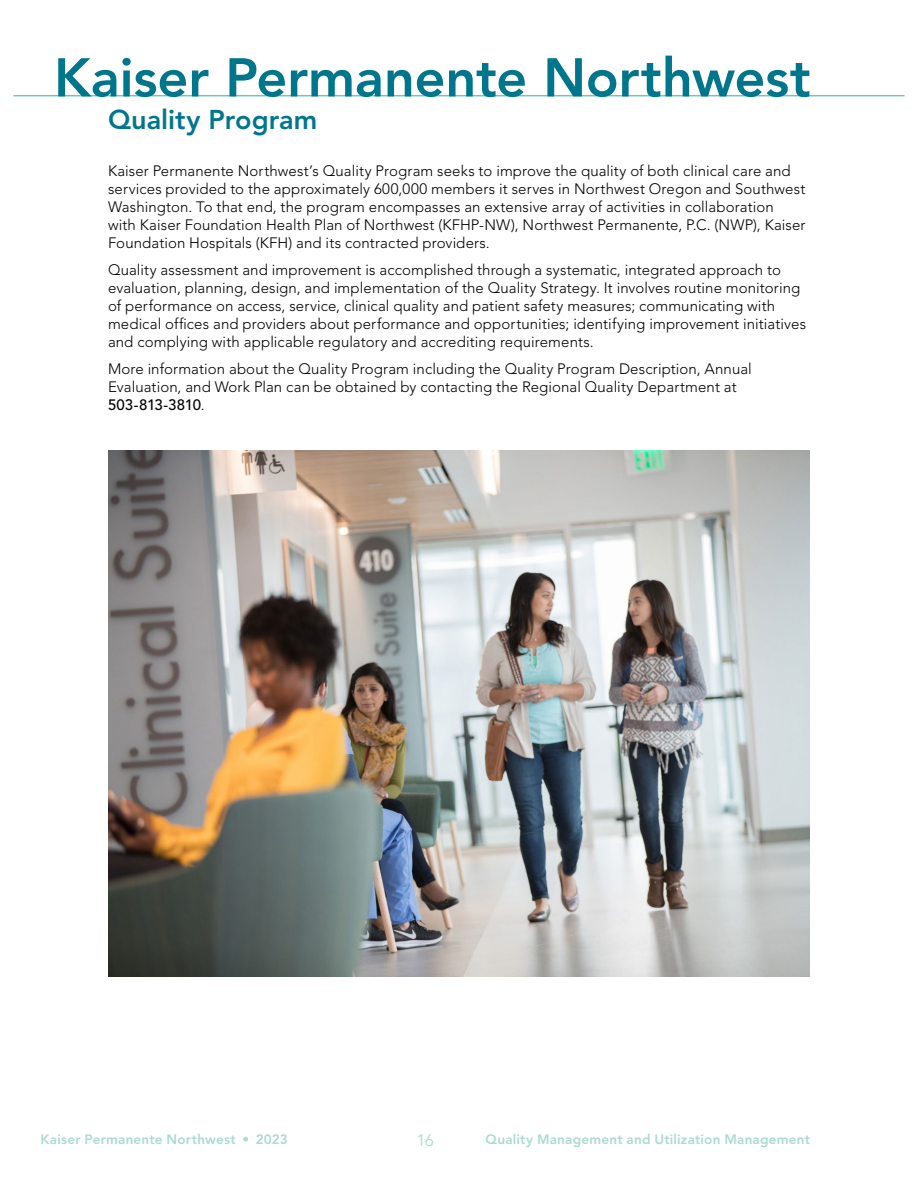
<style>
.page{position:relative;width:918px;height:1188px;background:#fff}
.page>*{position:absolute;margin:0;border:0;box-sizing:border-box;transform-origin:0 0}
.H1_-_Page_Header{font:800 54px "Avenir LT Std";letter-spacing:-.005em;color:#00768c}
.H1_-_Page_Header-2{font:800 27px "Avenir LT Std";color:#00768c}
.t1{font:16.5px "Avenir LT Std";color:#aadbd0}
.body_10{font:300 15px/18px "Avenir LT Std";letter-spacing:.005em;color:#000}
.t2{font:800 13.5px "Avenir LT Std";letter-spacing:.015em;color:#aadbd0}
.s1{font-weight:500}
</style>
<div class="page">
<hr style="left:14px;top:95px;width:890px;height:1px;background:#6fc7b6">
<img style="left:108px;top:450px;width:702px;height:526px">
<h1 class="H1_-_Page_Header" style="left:54px;top:46px;width:758px">Kaiser Permanente Northwest</h1>
<h1 class="H1_-_Page_Header-2" style="left:108px;top:104px;width:211px">Quality Program</h1>
<p class="body_10" style="left:108px;top:161px;width:699px">Kaiser Permanente Northwest’s Quality Program seeks to improve the quality of both clinical care and services provided to the approximately 600,000 members it serves in Northwest Oregon and Southwest Washington. To that end, the program encompasses an extensive array of activities in collaboration<br>with Kaiser Foundation Health Plan of Northwest (KFHP-NW), Northwest Permanente, P.C. (NWP), Kaiser Foundation Hospitals (KFH) and its contracted providers.</p>
<p class="body_10" style="left:108px;top:260px;width:700px">Quality assessment and improvement is accomplished through a systematic, integrated approach to evaluation, planning, design, and implementation of the Quality Strategy. It involves routine monitoring of performance on access, service, clinical quality and patient safety measures; communicating with medical offices and providers about performance and opportunities; identifying improvement initiatives and complying with applicable regulatory and accrediting requirements.</p>
<p class="body_10" style="left:108px;top:359px;width:645px">More information about the Quality Program including the Quality Program Description, Annual<br>Evaluation, and Work Plan can be obtained by contacting the Regional Quality Department at<br><span class="s1">503-813-3810</span>.</p>
<p class="t2" style="left:40px;top:1132px;width:249px">Kaiser Permanente Northwest • 2023</p>
<p class="t1" style="left:417px;top:1131px;width:19px">16</p>
<p class="t2" style="left:486px;top:1132px;width:326px">Quality Management and Utilization Management</p>
</div>
